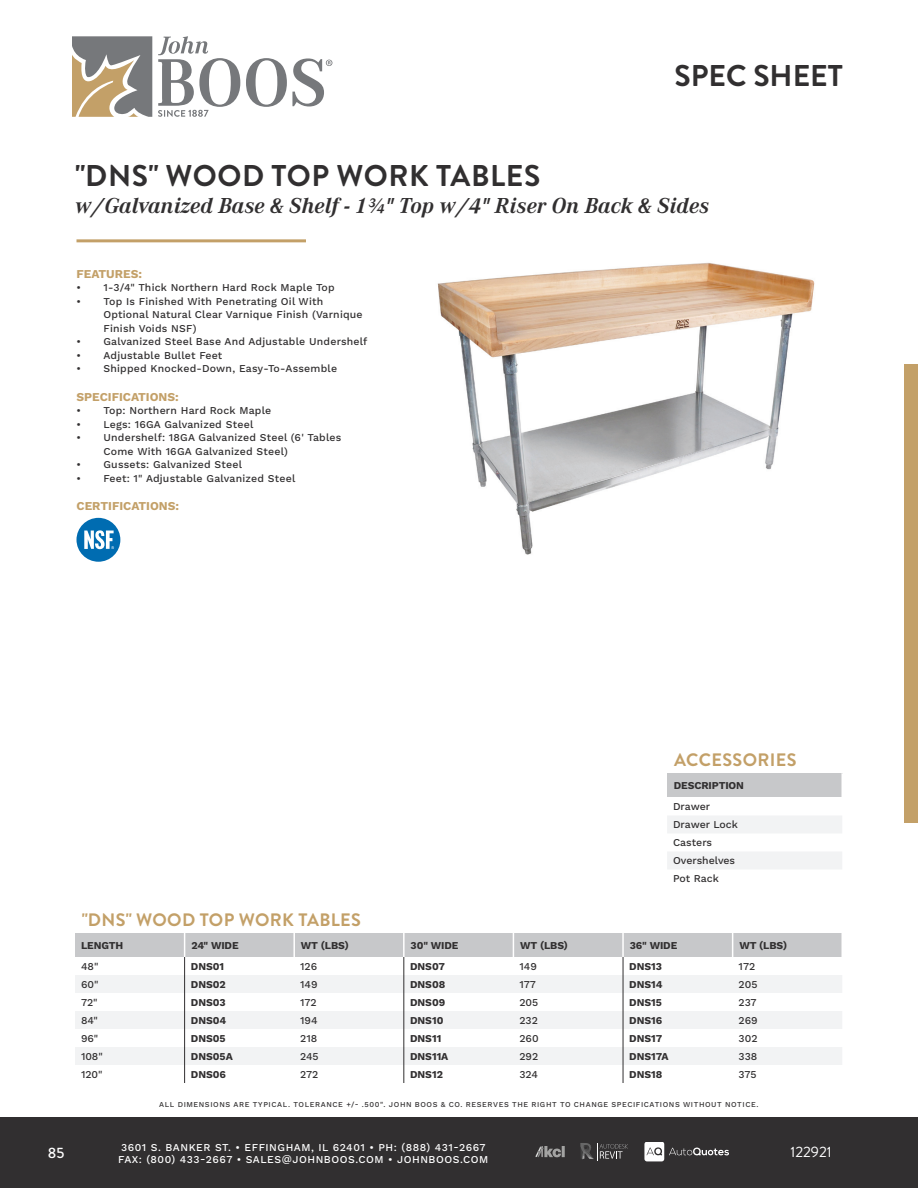
<style>
.page{position:relative;width:918px;height:1188px;background:#fff}
.page>*{position:absolute;margin:0;border:0;box-sizing:border-box;transform-origin:0 0}
.t1{font:700 30px "Brandon Grotesque";letter-spacing:.015em;color:#312f30}
.t2{font:italic 700 22.5px "Corporate A";color:#312f30}
.t3{font:700 18px "Brandon Grotesque";letter-spacing:.02em;color:#c3a068}
.t4{font:15px "Brandon Grotesque";color:#fff}
.t5{font:500 15px "Brandon Grotesque";color:#fff}
.BULLET_POINTS{font:700 12px "Work Sans";color:#c3a068}
.BULLET_POINTS-2{font:500 10.5px/13.5px "Work Sans";letter-spacing:.02em;color:#312f30}
.TABLE_ROWS{font:700 10.5px "Work Sans";color:#312f30}
.TABLE_ROWS-2{font:500 10.5px "Work Sans";color:#312f30}
.t6{font:500 10.5px/12.6px "Work Sans";letter-spacing:.05em;color:#fff}
.t7{font:500 7.5px "Work Sans";letter-spacing:.075em;color:#312f30}
</style>
<div class="page">
<div style="left:0;top:1118px;width:918px;height:70px;background:#312f30"></div>
<svg style="left:536px;top:1147px;width:29px;height:10px"></svg>
<svg style="left:644px;top:1142px;width:85px;height:19px"></svg>
<svg style="left:580px;top:1143px;width:48px;height:17px"></svg>
<svg style="left:72px;top:36px;width:80px;height:81px;background:#a39989"></svg>
<svg style="left:158px;top:36px;width:82px;height:81px"></svg>
<svg style="left:246px;top:58px;width:86px;height:49px"></svg>
<div style="left:905px;top:365px;width:13px;height:458px;background:#c3a068"></div>
<hr style="left:76px;top:239px;width:230px;height:3px;background:#c3a068">
<img style="left:437px;top:262px;width:378px;height:293px">
<div style="left:76px;top:518px;width:44px;height:44px;background:#006cb1;border-radius:50%"></div>
<svg style="left:84px;top:530px;width:30px;height:19px"></svg>
<svg style="left:75px;top:933px;width:767px;height:150px"></svg>
<div style="left:667px;top:773px;width:175px;height:24px;background:#c7c8ca"></div>
<svg style="left:667px;top:816px;width:175px;height:53px"></svg>
<h1 class="t1" style="left:675px;top:55px;width:170px">SPEC SHEET</h1>
<p class="t1" style="left:75px;top:155px;width:467px">"DNS" WOOD TOP WORK TABLES</p>
<p class="t2" style="left:75px;top:190px;width:636px">w/Galvanized Base &amp; Shelf - 13/4" Top w/4" Riser On Back &amp; Sides</p>
<p class="BULLET_POINTS" style="left:76px;top:267px;width:67px">FEATURES:</p>
<p class="BULLET_POINTS-2" style="left:76px;top:282px;width:260px">• 1-3/4" Thick Northern Hard Rock Maple Top</p>
<p class="BULLET_POINTS-2" style="left:76px;top:295px;width:248px">• Top Is Finished With Penetrating Oil With</p>
<p class="BULLET_POINTS-2" style="left:103px;top:309px;width:261px">Optional Natural Clear Varnique Finish (Varnique<br>Finish Voids NSF)</p>
<p class="BULLET_POINTS-2" style="left:76px;top:336px;width:293px">• Galvanized Steel Base And Adjustable Undershelf</p>
<p class="BULLET_POINTS-2" style="left:76px;top:349px;width:147px">• Adjustable Bullet Feet</p>
<p class="BULLET_POINTS-2" style="left:76px;top:363px;width:262px">• Shipped Knocked-Down, Easy-To-Assemble</p>
<p class="BULLET_POINTS" style="left:76px;top:390px;width:104px">SPECIFICATIONS:</p>
<p class="BULLET_POINTS-2" style="left:76px;top:405px;width:196px">• Top: Northern Hard Rock Maple</p>
<p class="BULLET_POINTS-2" style="left:76px;top:418px;width:178px">• Legs: 16GA Galvanized Steel</p>
<p class="BULLET_POINTS-2" style="left:104px;top:432px;width:239px;text-indent:-27px">• Undershelf: 18GA Galvanized Steel (6' Tables<br>Come With 16GA Galvanized Steel)</p>
<p class="BULLET_POINTS-2" style="left:76px;top:459px;width:167px">• Gussets: Galvanized Steel</p>
<p class="BULLET_POINTS-2" style="left:76px;top:472px;width:220px">• Feet: 1" Adjustable Galvanized Steel</p>
<p class="BULLET_POINTS" style="left:76px;top:499px;width:104px">CERTIFICATIONS:</p>
<p class="t3" style="left:674px;top:747px;width:124px">ACCESSORIES</p>
<p class="TABLE_ROWS" style="left:674px;top:780px;width:72px">DESCRIPTION</p>
<p class="TABLE_ROWS-2" style="left:673px;top:801px;width:39px">Drawer</p>
<p class="TABLE_ROWS-2" style="left:673px;top:819px;width:66px">Drawer Lock</p>
<p class="TABLE_ROWS-2" style="left:673px;top:837px;width:40px">Casters</p>
<p class="TABLE_ROWS-2" style="left:673px;top:855px;width:64px">Overshelves</p>
<p class="TABLE_ROWS-2" style="left:673px;top:873px;width:47px">Pot Rack</p>
<p class="t3" style="left:82px;top:907px;width:281px">"DNS" WOOD TOP WORK TABLES</p>
<p class="TABLE_ROWS" style="left:81px;top:939px;width:44px">LENGTH</p>
<p class="TABLE_ROWS" style="left:191px;top:939px;width:49px">24" WIDE</p>
<p class="TABLE_ROWS" style="left:301px;top:939px;width:49px">WT (LBS)</p>
<p class="TABLE_ROWS" style="left:411px;top:939px;width:49px">30" WIDE</p>
<p class="TABLE_ROWS" style="left:520px;top:939px;width:49px">WT (LBS)</p>
<p class="TABLE_ROWS" style="left:630px;top:939px;width:49px">36" WIDE</p>
<p class="TABLE_ROWS" style="left:739px;top:939px;width:49px">WT (LBS)</p>
<p class="TABLE_ROWS-2" style="left:81px;top:960px;width:19px">48"</p>
<p class="TABLE_ROWS" style="left:191px;top:960px;width:35px">DNS01</p>
<p class="TABLE_ROWS-2" style="left:300px;top:960px;width:19px">126</p>
<p class="TABLE_ROWS" style="left:410px;top:960px;width:37px">DNS07</p>
<p class="TABLE_ROWS-2" style="left:519px;top:960px;width:19px">149</p>
<p class="TABLE_ROWS" style="left:629px;top:960px;width:34px">DNS13</p>
<p class="TABLE_ROWS-2" style="left:739px;top:960px;width:18px">172</p>
<p class="TABLE_ROWS-2" style="left:81px;top:978px;width:19px">60"</p>
<p class="TABLE_ROWS" style="left:191px;top:978px;width:37px">DNS02</p>
<p class="TABLE_ROWS-2" style="left:300px;top:978px;width:19px">149</p>
<p class="TABLE_ROWS" style="left:410px;top:978px;width:37px">DNS08</p>
<p class="TABLE_ROWS-2" style="left:519px;top:978px;width:18px">177</p>
<p class="TABLE_ROWS" style="left:629px;top:978px;width:35px">DNS14</p>
<p class="TABLE_ROWS-2" style="left:739px;top:978px;width:20px">205</p>
<p class="TABLE_ROWS-2" style="left:81px;top:996px;width:18px">72"</p>
<p class="TABLE_ROWS" style="left:191px;top:996px;width:36px">DNS03</p>
<p class="TABLE_ROWS-2" style="left:300px;top:996px;width:18px">172</p>
<p class="TABLE_ROWS" style="left:410px;top:996px;width:37px">DNS09</p>
<p class="TABLE_ROWS-2" style="left:519px;top:996px;width:20px">205</p>
<p class="TABLE_ROWS" style="left:629px;top:996px;width:34px">DNS15</p>
<p class="TABLE_ROWS-2" style="left:739px;top:996px;width:19px">237</p>
<p class="TABLE_ROWS-2" style="left:81px;top:1014px;width:18px">84"</p>
<p class="TABLE_ROWS" style="left:191px;top:1014px;width:37px">DNS04</p>
<p class="TABLE_ROWS-2" style="left:300px;top:1014px;width:19px">194</p>
<p class="TABLE_ROWS" style="left:410px;top:1014px;width:35px">DNS10</p>
<p class="TABLE_ROWS-2" style="left:519px;top:1014px;width:20px">232</p>
<p class="TABLE_ROWS" style="left:629px;top:1014px;width:35px">DNS16</p>
<p class="TABLE_ROWS-2" style="left:739px;top:1014px;width:21px">269</p>
<p class="TABLE_ROWS-2" style="left:81px;top:1032px;width:19px">96"</p>
<p class="TABLE_ROWS" style="left:191px;top:1032px;width:36px">DNS05</p>
<p class="TABLE_ROWS-2" style="left:300px;top:1032px;width:19px">218</p>
<p class="TABLE_ROWS" style="left:410px;top:1032px;width:33px">DNS11</p>
<p class="TABLE_ROWS-2" style="left:519px;top:1032px;width:21px">260</p>
<p class="TABLE_ROWS" style="left:629px;top:1032px;width:35px">DNS17</p>
<p class="TABLE_ROWS-2" style="left:739px;top:1032px;width:20px">302</p>
<p class="TABLE_ROWS-2" style="left:81px;top:1050px;width:23px">108"</p>
<p class="TABLE_ROWS" style="left:191px;top:1050px;width:44px">DNS05A</p>
<p class="TABLE_ROWS-2" style="left:300px;top:1050px;width:20px">245</p>
<p class="TABLE_ROWS" style="left:410px;top:1050px;width:40px">DNS11A</p>
<p class="TABLE_ROWS-2" style="left:519px;top:1050px;width:20px">292</p>
<p class="TABLE_ROWS" style="left:629px;top:1050px;width:41px">DNS17A</p>
<p class="TABLE_ROWS-2" style="left:739px;top:1050px;width:20px">338</p>
<p class="TABLE_ROWS-2" style="left:81px;top:1068px;width:23px">120"</p>
<p class="TABLE_ROWS" style="left:191px;top:1068px;width:37px">DNS06</p>
<p class="TABLE_ROWS-2" style="left:300px;top:1068px;width:20px">272</p>
<p class="TABLE_ROWS" style="left:410px;top:1068px;width:34px">DNS12</p>
<p class="TABLE_ROWS-2" style="left:519px;top:1068px;width:20px">324</p>
<p class="TABLE_ROWS" style="left:629px;top:1068px;width:35px">DNS18</p>
<p class="TABLE_ROWS-2" style="left:739px;top:1068px;width:19px">375</p>
<p class="t7" style="left:159px;top:1100px;width:601px">ALL DIMENSIONS ARE TYPICAL. TOLERANCE +/- .500". JOHN BOOS &amp; CO. RESERVES THE RIGHT TO CHANGE SPECIFICATIONS WITHOUT NOTICE.</p>
<h3 class="t5" style="left:48px;top:1143px;width:18px">85</h3>
<p class="t6" style="left:118px;top:1141px;width:372px">3601 S. BANKER ST. • EFFINGHAM, IL 62401 • PH: (888) 431-2667<br>FAX: (800) 433-2667 • SALES@JOHNBOOS.COM • JOHNBOOS.COM</p>
<p class="t4" style="left:790px;top:1142px;width:43px">122921</p>
</div>
